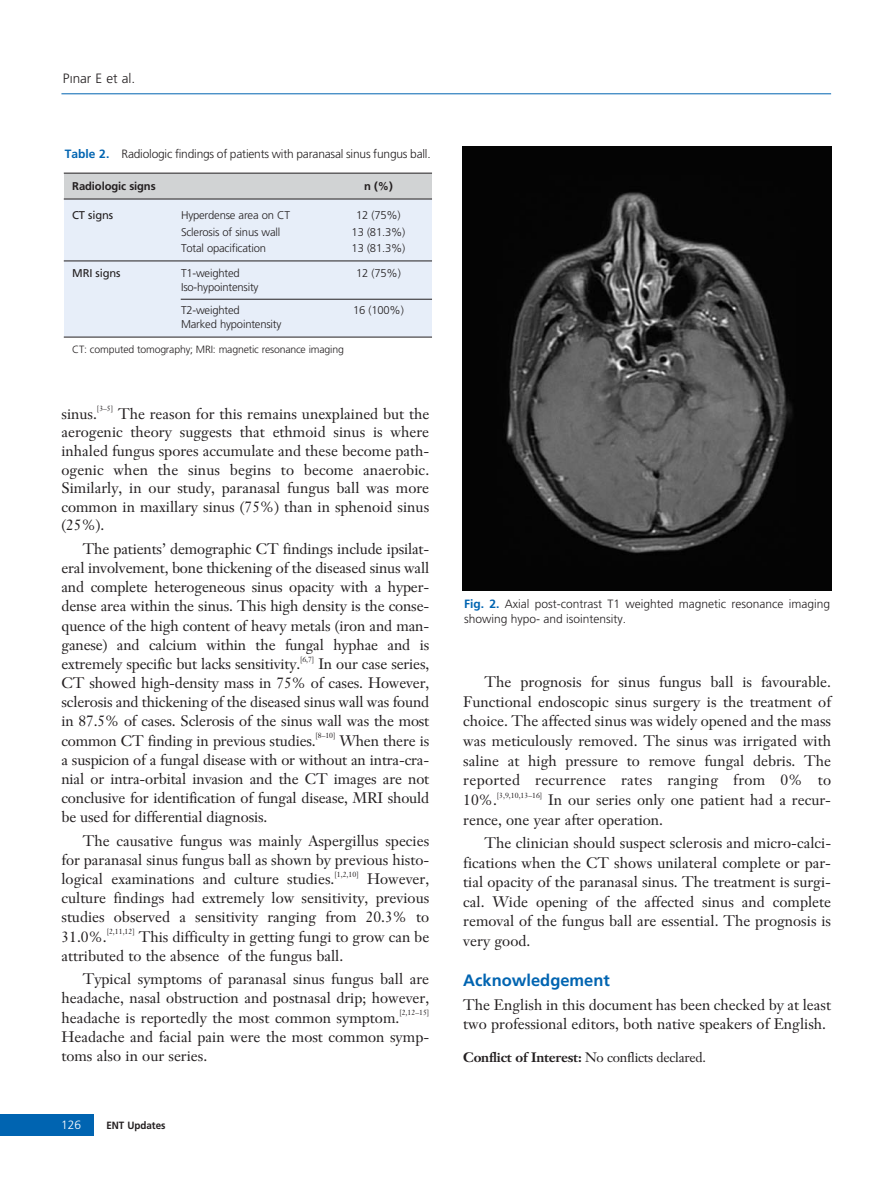
<style>
.page{position:relative;width:893px;height:1191px;background:#fff}
.page>*{position:absolute;margin:0;border:0;box-sizing:border-box;transform-origin:0 0}
.t1{font:700 16.5px "Frutiger";color:#0064b1}
.t2{font:15px/19.2px "Janson Text";color:#231f20;text-align:justify}
.t3{font:13.5px "Janson Text";letter-spacing:-.02em;color:#231f20}
.t4{font:300 13.5px "Frutiger";color:#231f20}
.t5{font:300 12px/14.4px "Frutiger";color:#231f20}
.t6{font:300 12px "Frutiger";color:#fff}
.t7{font:300 11.25px/22.8px "Frutiger";letter-spacing:-.015em;color:#231f20}
.t8{font:700 11.25px "Frutiger";letter-spacing:-.01em;color:#231f20}
.t9{font:11.25px "Frutiger";letter-spacing:-.015em;color:#231f20}
.t10{font:300 10.5px "Frutiger";letter-spacing:-.015em;color:#231f20}
.t11{font:700 10.5px "Frutiger";color:#231f20;scale:.94 1}
.t12{font:7.5px "Janson Text";color:#231f20}
.s1{font-weight:700;color:#0064b1}
.s2{font-weight:700}
</style>
<div class="page">
<div style="left:0;top:1114px;width:93px;height:21px;background:#0064b1"></div>
<hr style="left:61px;top:93px;width:770px;height:1px;background:#0064b1">
<img style="left:463px;top:147px;width:369px;height:444px">
<div style="left:64px;top:173px;width:368px;height:26px;background:#d1d3d4"></div>
<div style="left:64px;top:199px;width:368px;height:138px;background:#e7eef9"></div>
<hr style="left:64px;top:173px;width:368px;height:1px;background:#231f20">
<hr style="left:64px;top:199px;width:368px;height:1px;background:#231f20">
<hr style="left:64px;top:261px;width:368px;height:1px;background:#231f20">
<hr style="left:181px;top:299px;width:251px;height:1px;background:#231f20">
<hr style="left:64px;top:337px;width:368px;height:1px;background:#231f20">
<p class="t4" style="left:63px;top:73px;width:74px">P›nar E et al.</p>
<p class="t5" style="left:65px;top:148px;width:367px"><span class="s1">Table 2.</span> Radiologic findings of patients with paranasal sinus fungus ball.</p>
<p class="t8" style="left:72px;top:182px;width:85px">Radiologic signs</p>
<p class="t8" style="left:364px;top:182px;width:30px">n (%)</p>
<p class="t9" style="left:72px;top:211px;width:42px">CT signs</p>
<p class="t7" style="left:181px;top:205px;width:111px">Hyperdense area on CT</p>
<p class="t7" style="left:356px;top:205px;width:46px">12 (75%)</p>
<p class="t7" style="left:181px;top:221px;width:101px">Sclerosis of sinus wall</p>
<p class="t7" style="left:352px;top:221px;width:55px">13 (81.3%)</p>
<p class="t7" style="left:181px;top:238px;width:87px">Total opacification</p>
<p class="t7" style="left:352px;top:238px;width:55px">13 (81.3%)</p>
<p class="t9" style="left:72px;top:269px;width:50px">MRI signs</p>
<p class="t7" style="left:181px;top:263px;width:60px">T1-weighted</p>
<p class="t7" style="left:356px;top:263px;width:46px">12 (75%)</p>
<p class="t7" style="left:181px;top:277px;width:79px">Iso-hypointensity<br>T2-weighted</p>
<p class="t7" style="left:353px;top:300px;width:52px">16 (100%)</p>
<p class="t7" style="left:181px;top:314px;width:102px">Marked hypointensity</p>
<p class="t10" style="left:72px;top:345px;width:273px">CT: computed tomography; MRI: magnetic resonance imaging</p>
<p class="t2" style="left:61px;top:405px;width:37px">sinus.</p>
<p class="t12" style="left:97px;top:406px;width:18px">[3–5]</p>
<p class="t2" style="left:61px;top:406px;width:369px;line-height:18.6px;text-indent:57px">The reason for this remains unexplained but the aerogenic theory suggests that ethmoid sinus is where inhaled fungus spores accumulate and these become path&shy;ogenic when the sinus begins to become anaerobic.<br>Similarly, in our study, paranasal fungus ball was more common in maxillary sinus (75%) than in sphenoid sinus (25%).</p>
<p class="t2" style="left:61px;top:540px;width:369px;text-indent:21px">The patients’ demographic CT findings include ipsilat&shy;eral involvement, bone thickening of the diseased sinus wall and complete heterogeneous sinus opacity with a hyper&shy;dense area within the sinus. This high density is the conse&shy;quence of the high content of heavy metals (iron and man&shy;ganese) and calcium within the fungal hyphae and is extremely specific but lacks sensitivity.</p>
<p class="t12" style="left:300px;top:656px;width:16px">[6,7]</p>
<p class="t2" style="left:61px;top:655px;width:369px;text-indent:257px">In our case series, CT showed high-density mass in 75% of cases. However, sclerosis and thickening of the diseased sinus wall was found in 87.5% of cases. Sclerosis of the sinus wall was the most common CT finding in previous studies.</p>
<p class="t12" style="left:316px;top:732px;width:21px">[8–10]</p>
<p class="t2" style="left:61px;top:732px;width:369px;text-indent:278px">When there is a suspicion of a fungal disease with or without an intra-cra&shy;nial or intra-orbital invasion and the CT images are not conclusive for identification of fungal disease, MRI should be used for differential diagnosis.</p>
<p class="t2" style="left:61px;top:832px;width:369px;text-indent:21px">The causative fungus was mainly Aspergillus species for paranasal sinus fungus ball as shown by previous histo&shy;logical examinations and culture studies.</p>
<p class="t12" style="left:335px;top:871px;width:26px">[1,2,10]</p>
<p class="t2" style="left:61px;top:871px;width:369px;text-indent:306px">However, culture findings had extremely low sensitivity, previous studies observed a sensitivity ranging from 20.3% to 31.0%.</p>
<p class="t12" style="left:107px;top:928px;width:30px">[2,11,12]</p>
<p class="t2" style="left:61px;top:928px;width:369px;text-indent:77px">This difficulty in getting fungi to grow can be attributed to the absence of the fungus ball.</p>
<p class="t2" style="left:61px;top:971px;width:369px;text-indent:21px">Typical symptoms of paranasal sinus fungus ball are headache, nasal obstruction and postnasal drip; however, headache is reportedly the most common symptom.</p>
<p class="t12" style="left:399px;top:1009px;width:31px">[2,12–15]</p>
<p class="t2" style="left:61px;top:1028px;width:369px">Headache and facial pain were the most common symp&shy;toms also in our series.</p>
<p class="t6" style="left:61px;top:1119px;width:22px">126</p>
<p class="t11" style="left:106px;top:1120px;width:64px">ENT Updates</p>
<p class="t5" style="left:464px;top:598px;width:367px"><span class="s1">Fig. 2.</span> Axial post-contrast T1 weighted magnetic resonance imaging showing hypo- and isointensity.</p>
<p class="t2" style="left:463px;top:673px;width:369px;line-height:19.6px;text-indent:21px">The prognosis for sinus fungus ball is favourable.<br>Functional endoscopic sinus surgery is the treatment of choice. The affected sinus was widely opened and the mass was meticulously removed. The sinus was irrigated with saline at high pressure to remove fungal debris. The reported recurrence rates ranging from 0% to 10%.</p>
<p class="t12" style="left:497px;top:792px;width:47px">[3,9,10,13–16]</p>
<p class="t2" style="left:463px;top:791px;width:369px;line-height:19.6px;text-indent:85px">In our series only one patient had a recur&shy;rence, one year after operation.</p>
<p class="t2" style="left:463px;top:835px;width:369px;text-indent:21px">The clinician should suspect sclerosis and micro-calci&shy;fications when the CT shows unilateral complete or par&shy;tial opacity of the paranasal sinus. The treatment is surgi&shy;cal. Wide opening of the affected sinus and complete removal of the fungus ball are essential. The prognosis is very good.</p>
<p class="t1" style="left:463px;top:973px;width:148px">Acknowledgement</p>
<p class="t2" style="left:463px;top:996px;width:369px">The English in this document has been checked by at least two professional editors, both native speakers of English.</p>
<p class="t3" style="left:463px;top:1051px;width:244px"><span class="s2">Conflict of Interest:</span> No conflicts declared.</p>
</div>
